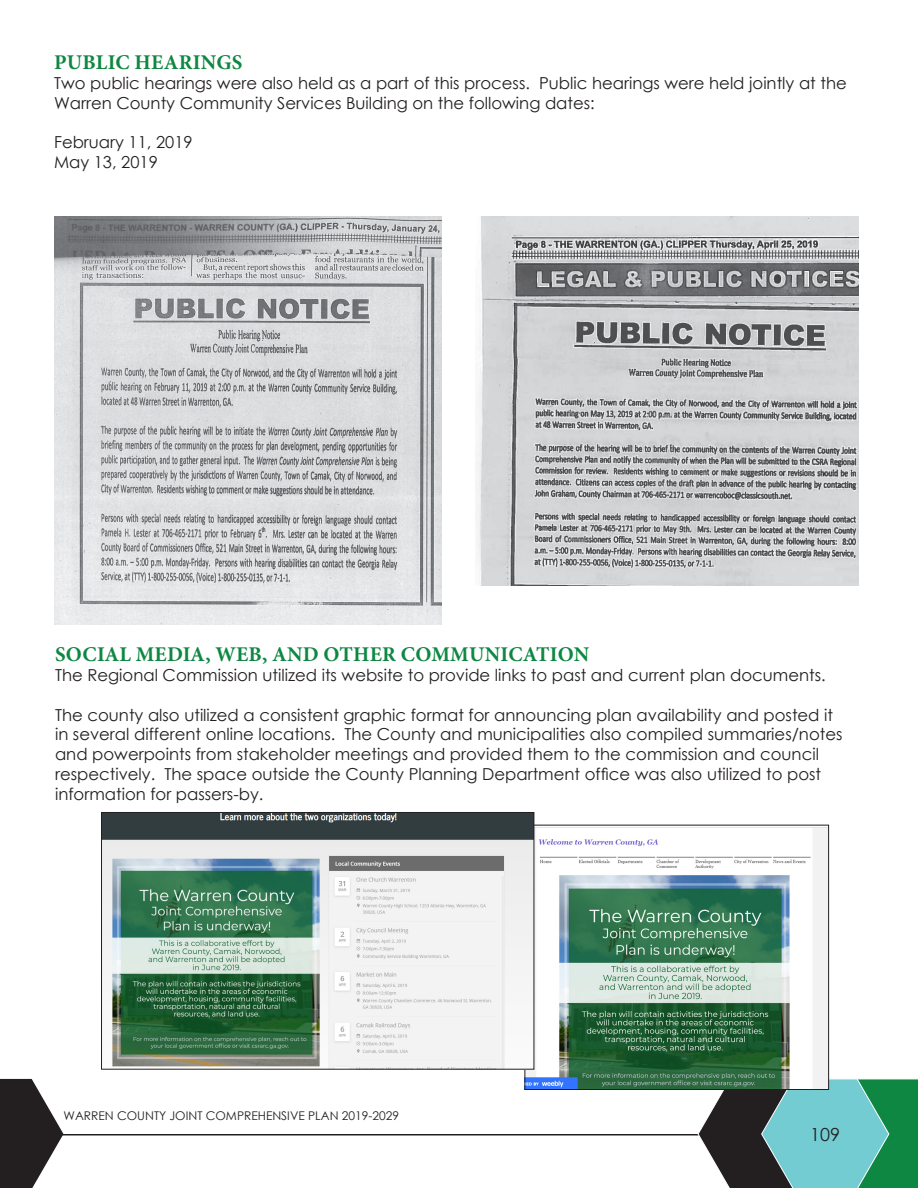
<style>
.page{position:relative;width:918px;height:1188px;background:#fff}
.page>*{position:absolute;margin:0;border:0;box-sizing:border-box;transform-origin:0 0}
.t1{font:700 21px "Minion Pro";letter-spacing:.01em;color:#0e8742}
.t2{font:18px "Century Gothic";color:#231f20}
.t3{font:16.5px/19.8px "Century Gothic";color:#231f20}
.t4{font:12px "Century Gothic";color:#231f20}
</style>
<div class="page">
<hr style="left:0;top:1134px;width:918px;height:2px;background:#231f20">
<svg style="left:697px;top:1078px;width:221px;height:110px;background:#549387"></svg>
<svg style="left:0;top:1079px;width:63px;height:109px"></svg>
<img style="left:54px;top:216px;width:388px;height:408px">
<img style="left:475px;top:216px;width:383px;height:369px">
<img style="left:527px;top:827px;width:300px;height:261px">
<div style="left:525px;top:825px;width:304px;height:265px;border:1px solid #231f20"></div>
<img style="left:103px;top:814px;width:429px;height:253px">
<div style="left:101px;top:812px;width:433px;height:257px;border:1px solid #231f20"></div>
<p class="t1" style="left:54px;top:48px;width:190px">PUBLIC HEARINGS</p>
<p class="t3" style="left:54px;top:73px;width:794px">Two public hearings were also held as a part of this process. Public hearings were held jointly at the<br>Warren County Community Services Building on the following dates:</p>
<p class="t3" style="left:54px;top:132px;width:140px">February 11, 2019</p>
<p class="t3" style="left:54px;top:152px;width:105px">May 13, 2019</p>
<p class="t1" style="left:55px;top:640px;width:536px">SOCIAL MEDIA, WEB, AND OTHER COMMUNICATION</p>
<p class="t3" style="left:55px;top:665px;width:772px">The Regional Commission utilized its website to provide links to past and current plan documents.</p>
<p class="t3" style="left:55px;top:705px;width:789px">The county also utilized a consistent graphic format for announcing plan availability and posted it in several different online locations. The County and municipalities also compiled summaries/notes and powerpoints from stakeholder meetings and provided them to the commission and council respectively. The space outside the County Planning Department office was also utilized to post information for passers-by.</p>
<p class="t4" style="left:63px;top:1107px;width:337px">WARREN COUNTY JOINT COMPREHENSIVE PLAN 2019-2029</p>
<p class="t2" style="left:810px;top:1122px;width:31px">109</p>
</div>
